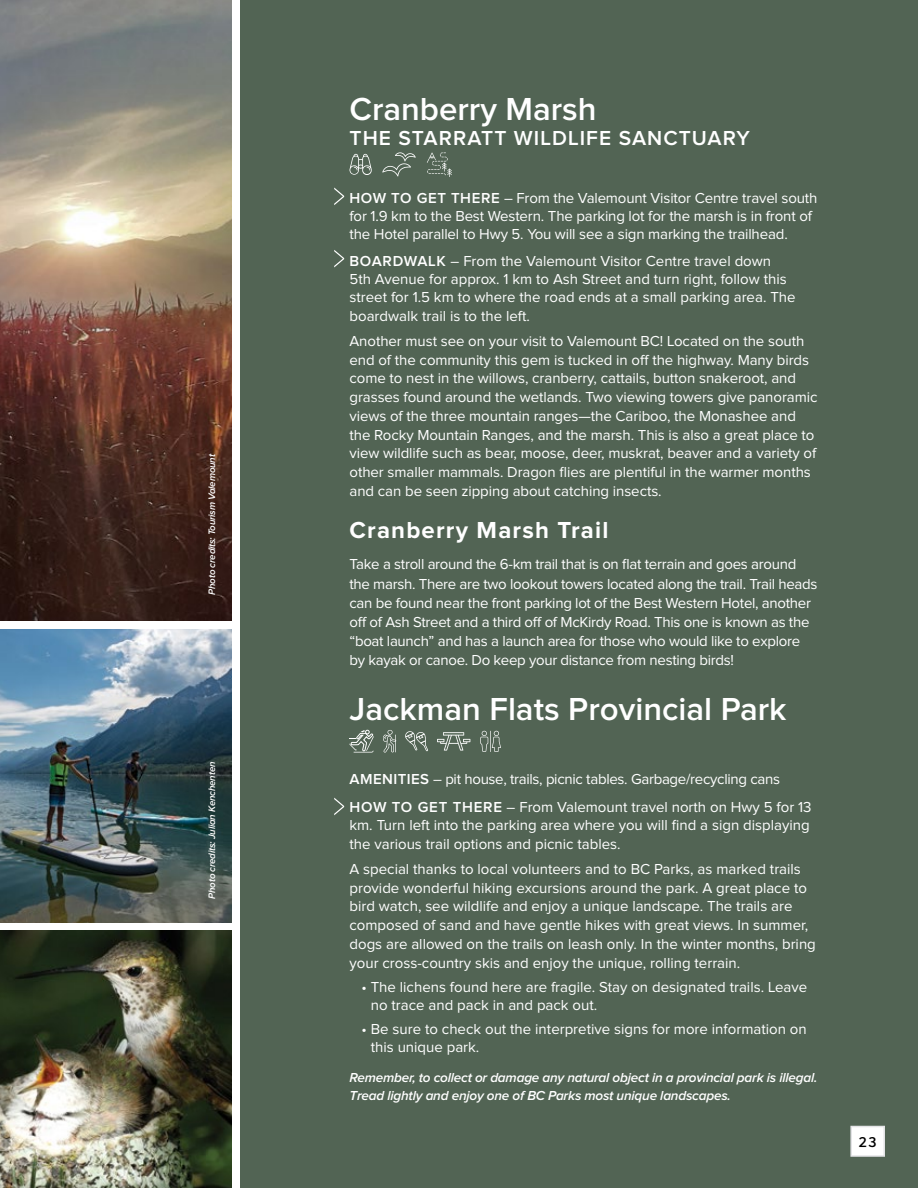
<style>
.page{position:relative;width:918px;height:1188px;background:#fff}
.page>*{position:absolute;margin:0;border:0;box-sizing:border-box;transform-origin:0 0}
.t1{font:600 33px "Proxima Nova";color:#fff}
.t2{font:700 24px "Proxima Nova";letter-spacing:.05em;color:#fff}
.t3{font:600 21px "Proxima Nova";letter-spacing:.05em;color:#fff}
.t4{font:15px/18.8px "Proxima Nova";letter-spacing:-.005em;color:#fff}
.t5{font:600 15px "Isidora Sans";color:#000}
.t6{font:italic 600 13.5px/18.8px "Proxima Nova";letter-spacing:-.015em;color:#fff}
.t7{font:italic 600 9.75px "Proxima Nova";letter-spacing:-.02em;color:#fff}
.s1{font-weight:600}
</style>
<div class="page">
<div style="left:240px;top:0;width:678px;height:1188px;background:#526454"></div>
<div style="left:850px;top:1126px;width:35px;height:31px;background:#fff;border:2px solid #e4e4e7"></div>
<img style="left:0;top:0;width:231px;height:621px">
<img style="left:0;top:630px;width:231px;height:293px">
<img style="left:0;top:931px;width:231px;height:257px">
<svg style="left:334px;top:798px;width:10px;height:17px"></svg>
<svg style="left:382px;top:152px;width:34px;height:24px"></svg>
<svg style="left:350px;top:154px;width:22px;height:21px"></svg>
<svg style="left:427px;top:153px;width:25px;height:23px"></svg>
<svg style="left:334px;top:188px;width:10px;height:17px"></svg>
<svg style="left:334px;top:250px;width:10px;height:17px"></svg>
<svg style="left:437px;top:732px;width:33px;height:19px"></svg>
<svg style="left:350px;top:730px;width:24px;height:23px"></svg>
<svg style="left:383px;top:730px;width:13px;height:23px"></svg>
<svg style="left:405px;top:731px;width:23px;height:20px"></svg>
<svg style="left:480px;top:731px;width:21px;height:21px"></svg>
<p class="t7" style="left:208px;top:595px;width:142px;rotate:-90deg">Photo credits: Tourism Valemount</p>
<p class="t7" style="left:208px;top:899px;width:139px;rotate:-90deg">Photo credits: Julian Kenchenten</p>
<h1 class="t1" style="left:350px;top:94px;width:249px">Cranberry Marsh</h1>
<h3 class="t3" style="left:350px;top:128px;width:402px">THE STARRATT WILDLIFE SANCTUARY</h3>
<p class="t4" style="left:350px;top:190px;width:469px;line-height:18px"><span class="s1">HOW TO GET THERE</span> – From the Valemount Visitor Centre travel south for 1.9 km to the Best Western. The parking lot for the marsh is in front of the Hotel parallel to Hwy 5. You will see a sign marking the trailhead.</p>
<p class="t4" style="left:350px;top:253px;width:448px;line-height:18.3px"><span class="s1">BOARDWALK</span> – From the Valemount Visitor Centre travel down 5th Avenue for approx. 1 km to Ash Street and turn right, follow this street for 1.5 km to where the road ends at a small parking area. The boardwalk trail is to the left.</p>
<p class="t4" style="left:350px;top:332px;width:470px">Another must see on your visit to Valemount BC! Located on the south end of the community this gem is tucked in off the highway. Many birds come to nest in the willows, cranberry, cattails, button snakeroot, and grasses found around the wetlands. Two viewing towers give panoramic views of the three mountain ranges—the Cariboo, the Monashee and the Rocky Mountain Ranges, and the marsh. This is also a great place to view wildlife such as bear, moose, deer, muskrat, beaver and a variety of other smaller mammals. Dragon flies are plentiful in the warmer months and can be seen zipping about catching insects.</p>
<h2 class="t2" style="left:350px;top:519px;width:261px">Cranberry Marsh Trail</h2>
<p class="t4" style="left:350px;top:555px;width:469px;line-height:19.2px">Take a stroll around the 6-km trail that is on flat terrain and goes around the marsh. There are two lookout towers located along the trail. Trail heads can be found near the front parking lot of the Best Western Hotel, another off of Ash Street and a third off of McKirdy Road. This one is known as the “boat launch” and has a launch area for those who would like to explore by kayak or canoe. Do keep your distance from nesting birds!</p>
<h1 class="t1" style="left:350px;top:694px;width:439px">Jackman Flats Provincial Park</h1>
<p class="t4" style="left:350px;top:766px;width:464px;line-height:27.8px"><span class="s1">AMENITIES</span> – pit house, trails, picnic tables. Garbage/recycling cans<br><span class="s1">HOW TO GET THERE</span> – From Valemount travel north on Hwy 5 for 13</p>
<p class="t4" style="left:350px;top:817px;width:462px">km. Turn left into the parking area where you will find a sign displaying the various trail options and picnic tables.</p>
<p class="t4" style="left:350px;top:860px;width:468px">A special thanks to local volunteers and to BC Parks, as marked trails provide wonderful hiking excursions around the park. A great place to bird watch, see wildlife and enjoy a unique landscape. The trails are composed of sand and have gentle hikes with great views. In summer, dogs are allowed on the trails on leash only. In the winter months, bring your cross-country skis and enjoy the unique, rolling terrain.</p>
<p class="t4" style="left:371px;top:978px;width:438px;line-height:18px;text-indent:-9px">• The lichens found here are fragile. Stay on designated trails. Leave no trace and pack in and pack out.</p>
<p class="t4" style="left:371px;top:1020px;width:438px;text-indent:-9px">• Be sure to check out the interpretive signs for more information on this unique park.</p>
<p class="t6" style="left:350px;top:1068px;width:470px">Remember, to collect or damage any natural object in a provincial park is illegal.<br>Tread lightly and enjoy one of BC Parks most unique landscapes.</p>
<p class="t5" style="left:859px;top:1133px;width:19px">23</p>
</div>
